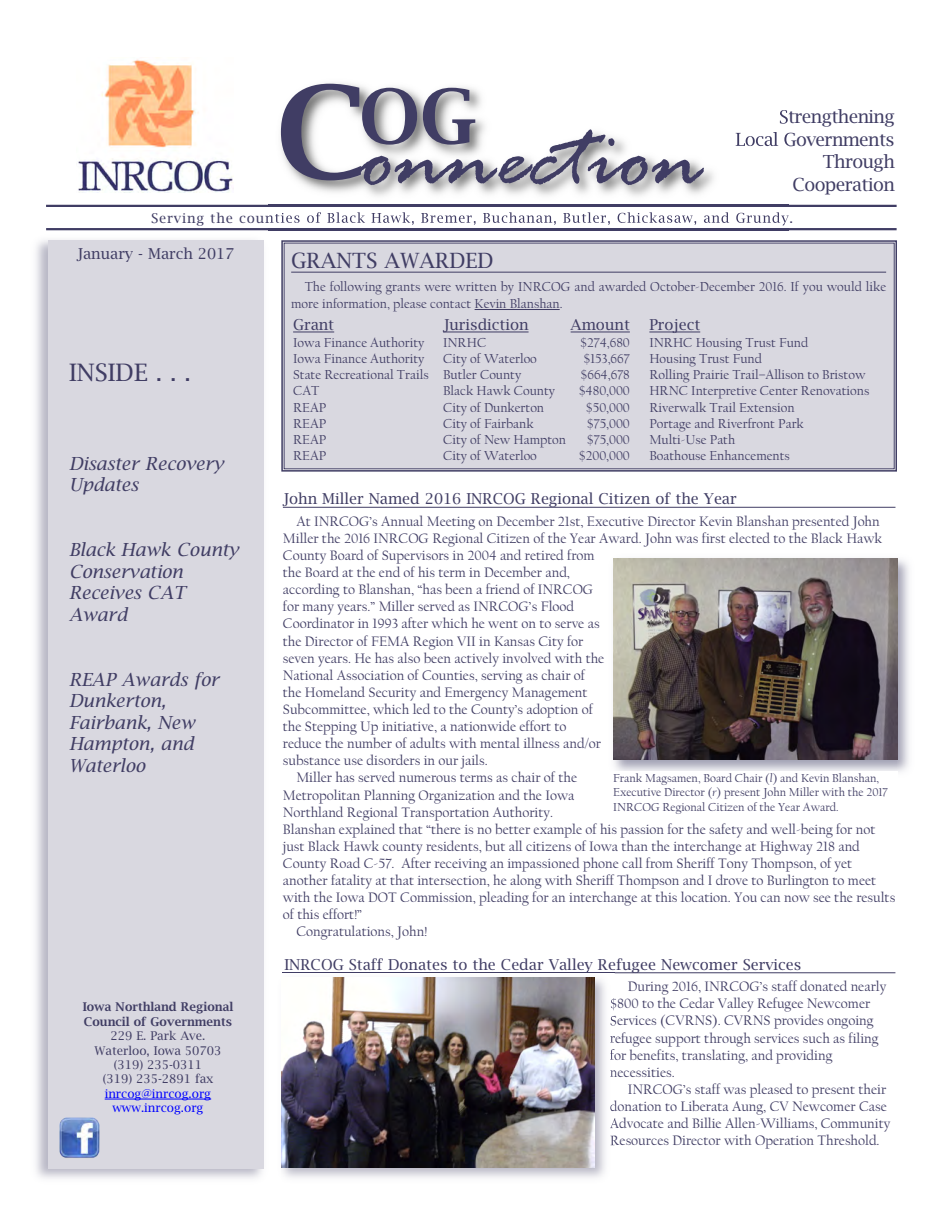
<style>
.page{position:relative;width:945px;height:1215px;background:#fff}
.page>*{position:absolute;margin:0;border:0;box-sizing:border-box;transform-origin:0 0}
.t1{font:italic 97.5px "Rage";color:#403d64}
.t2{font:600 75px "Lucida Bright";color:#403d64}
.t3{font:24px "Lucida Bright";color:#403d64}
.t4{font:21px "Lucida Bright";color:#403d64}
.t5{font:italic 18px/21.6px "Lucida Bright";color:#403d64}
.t6{font:18px/22.5px "Lucida Bright";letter-spacing:-.03em;color:#403d64;text-align:right}
.t7{font:15px "Lucida Bright";color:#403d64}
.t8{font:14.25px/17.1px "Californian FB";color:#403d64}
.t9{font:13.5px/16.2px "Californian FB";color:#403d64}
.t10{font:12px/14.4px "Californian FB";color:#403d64}
.t11{font:12px/14.4px "Lucida Bright";color:#403d64;text-align:center}
.t12{font:600 12px/14.4px "Lucida Bright";color:#403d64}
.t13{font:12px/14.4px "Lucida Bright";color:#00f;text-align:center}
.s1{font-size:127.5px}
.s2{font-style:italic}
</style>
<div class="page">
<div style="left:48px;top:240px;width:216px;height:928px;background:#d9d8e0"></div>
<img style="left:78px;top:59px;width:155px;height:134px">
<hr style="left:46px;top:205px;width:851px;height:2px;background:#403d64">
<hr style="left:46px;top:228px;width:851px;height:2px;background:#403d64">
<img style="left:268px;top:83px;width:521px;height:148px">
<img style="left:780px;top:110px;width:9px;height:15px">
<img style="left:736px;top:132px;width:53px;height:14px">
<hr style="left:105px;top:1099px;width:106px;height:1px;background:#00f">
<img style="left:59px;top:1118px;width:40px;height:40px">
<div style="left:284px;top:243px;width:610px;height:226px;background:#d9d8e0"></div>
<div style="left:281px;top:240px;width:616px;height:232px;border:2px solid #403d64"></div>
<div style="left:284px;top:243px;width:610px;height:226px;border:1px solid #403d64"></div>
<hr style="left:291px;top:272px;width:595px;height:1px;background:#403d64">
<hr style="left:475px;top:309px;width:85px;height:1px;background:#403d64">
<hr style="left:293px;top:332px;width:41px;height:1px;background:#403d64">
<hr style="left:443px;top:332px;width:86px;height:1px;background:#403d64">
<hr style="left:571px;top:332px;width:59px;height:1px;background:#403d64">
<hr style="left:649px;top:332px;width:51px;height:1px;background:#403d64">
<hr style="left:283px;top:507px;width:612px;height:1px;background:#403d64">
<img style="left:613px;top:558px;width:296px;height:214px">
<img style="left:613px;top:559px;width:285px;height:201px">
<div style="left:612px;top:771px;width:286px;height:47px;background:#fff"></div>
<hr style="left:283px;top:973px;width:612px;height:1px;background:#403d64">
<img style="left:281px;top:971px;width:334px;height:207px">
<img style="left:283px;top:973px;width:332px;height:1px">
<svg style="left:611px;top:998px;width:4px;height:12px"></svg>
<svg style="left:611px;top:1016px;width:4px;height:10px"></svg>
<svg style="left:610px;top:1035px;width:5px;height:25px"></svg>
<svg style="left:610px;top:1070px;width:5px;height:7px"></svg>
<svg style="left:610px;top:1100px;width:5px;height:11px"></svg>
<svg style="left:610px;top:1118px;width:5px;height:10px"></svg>
<svg style="left:610px;top:1136px;width:5px;height:9px"></svg>
<img style="left:281px;top:977px;width:314px;height:190px">
<p class="t7" style="left:77px;top:245px;width:159px">January - March 2017</p>
<h3 class="t3" style="left:69px;top:358px;width:123px">INSIDE . . .</h3>
<p class="t5" style="left:69px;top:453px;width:156px">Disaster Recovery<br>Updates</p>
<p class="t5" style="left:69px;top:539px;width:171px">Black Hawk County<br>Conservation<br>Receives CAT<br>Award</p>
<p class="t5" style="left:69px;top:669px;width:152px">REAP Awards for<br>Dunkerton,<br>Fairbank, New<br>Hampton, and<br>Waterloo</p>
<p class="t12" style="left:83px;top:1000px;width:152px">Iowa Northland Regional<br>Council of Governments</p>
<p class="t11" style="left:94px;top:1029px;width:129px">229 E. Park Ave.<br>Waterloo, Iowa 50703 (319) 235-0311<br>(319) 235-2891 fax</p>
<p class="t13" style="left:105px;top:1086px;width:108px">inrcog@inrcog.org www.inrcog.org</p>
<h2 class="t2" style="left:276px;top:74px;width:202px"><span class="s1">C</span>OG</h2>
<h1 class="t1" style="left:360px;top:97px;width:345px">onnection</h1>
<p class="t6" style="left:735px;top:106px;width:161px">Strengthening<br>Local Governments<br>Through</p>
<p class="t6" style="left:792px;top:173px;width:104px">Cooperation</p>
<h3 class="t4" style="left:291px;top:248px;width:204px">GRANTS AWARDED</h3>
<p class="t9" style="left:291px;top:279px;width:596px;text-indent:14px">The following grants were written by INRCOG and awarded October-December 2016. If you would like more information, please contact Kevin Blanshan.</p>
<p class="t7" style="left:293px;top:316px;width:43px">Grant</p>
<p class="t7" style="left:443px;top:316px;width:87px">Jurisdiction</p>
<p class="t7" style="left:571px;top:316px;width:61px">Amount</p>
<p class="t7" style="left:649px;top:316px;width:52px">Project</p>
<p class="t9" style="left:293px;top:334px;width:133px">Iowa Finance Authority</p>
<p class="t9" style="left:443px;top:334px;width:45px">INRHC</p>
<p class="t9" style="left:580px;top:334px;width:51px">$274,680</p>
<p class="t9" style="left:649px;top:334px;width:160px">INRHC Housing Trust Fund</p>
<p class="t9" style="left:293px;top:350px;width:133px">Iowa Finance Authority</p>
<p class="t9" style="left:443px;top:350px;width:95px">City of Waterloo</p>
<p class="t9" style="left:584px;top:350px;width:48px">$153,667</p>
<p class="t9" style="left:649px;top:350px;width:114px">Housing Trust Fund</p>
<p class="t9" style="left:293px;top:367px;width:230px">State Recreational Trails Butler County</p>
<p class="t9" style="left:580px;top:367px;width:51px">$664,678</p>
<p class="t9" style="left:649px;top:367px;width:218px">Rolling Prairie Trail–Allison to Bristow</p>
<p class="t9" style="left:293px;top:383px;width:28px">CAT</p>
<p class="t9" style="left:443px;top:383px;width:114px">Black Hawk County</p>
<p class="t9" style="left:579px;top:383px;width:53px">$480,000</p>
<p class="t9" style="left:649px;top:383px;width:222px">HRNC Interpretive Center Renovations</p>
<p class="t9" style="left:293px;top:399px;width:35px">REAP</p>
<p class="t9" style="left:443px;top:399px;width:103px">City of Dunkerton</p>
<p class="t9" style="left:586px;top:399px;width:45px">$50,000</p>
<p class="t9" style="left:649px;top:399px;width:147px">Riverwalk Trail Extension</p>
<p class="t9" style="left:293px;top:415px;width:35px">REAP</p>
<p class="t9" style="left:443px;top:415px;width:92px">City of Fairbank</p>
<p class="t9" style="left:587px;top:415px;width:44px">$75,000</p>
<p class="t9" style="left:649px;top:415px;width:156px">Portage and Riverfront Park</p>
<p class="t9" style="left:293px;top:431px;width:35px">REAP</p>
<p class="t9" style="left:443px;top:431px;width:125px">City of New Hampton</p>
<p class="t9" style="left:587px;top:431px;width:44px">$75,000</p>
<p class="t9" style="left:649px;top:431px;width:87px">Multi-Use Path</p>
<p class="t9" style="left:293px;top:448px;width:35px">REAP</p>
<p class="t9" style="left:443px;top:448px;width:95px">City of Waterloo</p>
<p class="t9" style="left:579px;top:448px;width:53px">$200,000</p>
<p class="t9" style="left:649px;top:448px;width:142px">Boathouse Enhancements</p>
<p class="t7" style="left:283px;top:490px;width:455px">John Miller Named 2016 INRCOG Regional Citizen of the Year</p>
<p class="t8" style="left:296px;top:512px;width:585px">At INRCOG’s Annual Meeting on December 21st, Executive Director Kevin Blanshan presented John</p>
<p class="t8" style="left:283px;top:529px;width:601px">Miller the 2016 INRCOG Regional Citizen of the Year Award. John was first elected to the Black Hawk</p>
<p class="t8" style="left:283px;top:547px;width:313px">County Board of Supervisors in 2004 and retired from</p>
<p class="t8" style="left:283px;top:564px;width:289px">the Board at the end of his term in December and,</p>
<p class="t8" style="left:283px;top:581px;width:312px">according to Blanshan, “has been a friend of INRCOG</p>
<p class="t8" style="left:283px;top:598px;width:293px">for many years.” Miller served as INRCOG’s Flood</p>
<p class="t8" style="left:283px;top:615px;width:318px">Coordinator in 1993 after which he went on to serve as</p>
<p class="t8" style="left:283px;top:632px;width:302px">the Director of FEMA Region VII in Kansas City for</p>
<p class="t8" style="left:283px;top:649px;width:323px">seven years. He has also been actively involved with the</p>
<p class="t8" style="left:283px;top:666px;width:304px">National Association of Counties, serving as chair of</p>
<p class="t8" style="left:283px;top:683px;width:306px">the Homeland Security and Emergency Management</p>
<p class="t8" style="left:283px;top:701px;width:312px">Subcommittee, which led to the County’s adoption of</p>
<p class="t8" style="left:283px;top:718px;width:285px">the Stepping Up initiative, a nationwide effort to</p>
<p class="t8" style="left:283px;top:735px;width:320px">reduce the number of adults with mental illness and/or</p>
<p class="t8" style="left:283px;top:752px;width:206px">substance use disorders in our jails.</p>
<p class="t8" style="left:296px;top:769px;width:282px">Miller has served numerous terms as chair of the</p>
<p class="t8" style="left:283px;top:786px;width:293px">Metropolitan Planning Organization and the Iowa</p>
<p class="t8" style="left:283px;top:803px;width:272px">Northland Regional Transportation Authority.</p>
<p class="t8" style="left:283px;top:820px;width:594px">Blanshan explained that “there is no better example of his passion for the safety and well-being for not</p>
<p class="t8" style="left:283px;top:837px;width:578px">just Black Hawk county residents, but all citizens of Iowa than the interchange at Highway 218 and</p>
<p class="t8" style="left:283px;top:855px;width:571px">County Road C-57. After receiving an impassioned phone call from Sheriff Tony Thompson, of yet</p>
<p class="t8" style="left:283px;top:872px;width:595px">another fatality at that intersection, he along with Sheriff Thompson and I drove to Burlington to meet</p>
<p class="t8" style="left:283px;top:889px;width:614px">with the Iowa DOT Commission, pleading for an interchange at this location. You can now see the results</p>
<p class="t8" style="left:283px;top:906px;width:81px">of this effort!”</p>
<p class="t8" style="left:296px;top:923px;width:132px">Congratulations, John!</p>
<p class="t10" style="left:613px;top:771px;width:276px">Frank Magsamen, Board Chair (<span class="s2">l</span>) and Kevin Blanshan,<br>Executive Director (<span class="s2">r</span>) present John Miller with the 2017<br>INRCOG Regional Citizen of the Year Award.</p>
<p class="t7" style="left:284px;top:956px;width:518px">INRCOG Staff Donates to the Cedar Valley Refugee Newcomer Services</p>
<p class="t8" style="left:610px;top:978px;width:278px;text-indent:18px">During 2016, INRCOG’s staff donated nearly $800 to the Cedar Valley Refugee Newcomer Services (CVRNS). CVRNS provides ongoing refugee support through services such as filing for benefits, translating, and providing necessities.</p>
<p class="t8" style="left:610px;top:1080px;width:282px;text-indent:18px">INRCOG’s staff was pleased to present their donation to Liberata Aung, CV Newcomer Case Advocate and Billie Allen-Williams, Community Resources Director with Operation Threshold.</p>
</div>
